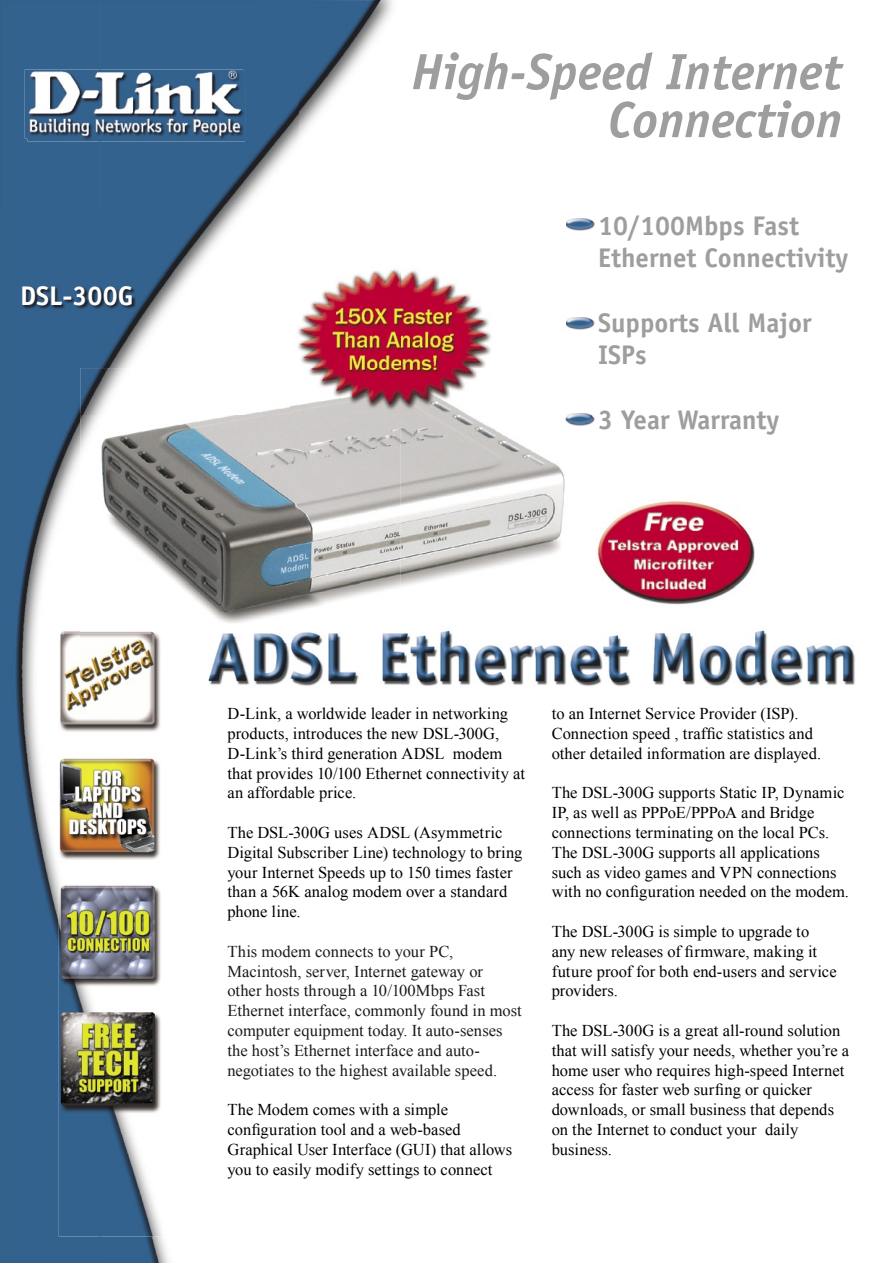
<style>
.page{position:relative;width:893px;height:1263px;background:#fff}
.page>*{position:absolute;margin:0;border:0;box-sizing:border-box;transform-origin:0 0}
.t1{font:italic 700 51px/48px "Officina Sans";color:#9e9e9f;text-align:right}
.t2{font:700 27px/32.4px "Officina Sans";color:#9e9e9f}
.t3{font:700 27px "Officina Sans";color:#fff}
.t4{font:16.5px/19.8px "Times New Roman";letter-spacing:.005em;color:#000}
.t5{font:16.5px/19.8px "Times New Roman";color:#1b1a1a}
</style>
<div class="page">
<img style="left:0;top:0;width:99px;height:1263px">
<img style="left:99px;top:1234px;width:70px;height:29px">
<img style="left:99px;top:0;width:201px;height:368px">
<img style="left:300px;top:0;width:93px;height:137px">
<img style="left:28px;top:71px;width:217px;height:70px">
<img style="left:25px;top:70px;width:218px;height:68px">
<img style="left:28px;top:71px;width:215px;height:67px">
<img style="left:400px;top:417px;width:166px;height:170px">
<img style="left:80px;top:414px;width:320px;height:209px">
<img style="left:80px;top:368px;width:210px;height:46px">
<img style="left:290px;top:256px;width:206px;height:170px">
<img style="left:566px;top:218px;width:29px;height:13px">
<img style="left:566px;top:317px;width:29px;height:13px">
<svg style="left:583px;top:413px;width:12px;height:13px"></svg>
<img style="left:566px;top:413px;width:17px;height:13px">
<img style="left:22px;top:286px;width:115px;height:24px">
<img style="left:208px;top:630px;width:647px;height:56px">
<img style="left:59px;top:620px;width:102px;height:616px">
<img style="left:80px;top:620px;width:81px;height:22px">
<img style="left:597px;top:501px;width:158px;height:104px">
<h2 class="t3" style="left:20px;top:279px;width:115px">DSL-300G</h2>
<h1 class="t1" style="left:411px;top:48px;width:432px">High-Speed Internet<br>Connection</h1>
<h2 class="t2" style="left:598px;top:209px;width:252px">10/100Mbps Fast<br>Ethernet Connectivity</h2>
<h2 class="t2" style="left:598px;top:306px;width:215px">Supports All Major<br>ISPs</h2>
<h2 class="t2" style="left:598px;top:403px;width:183px">3 Year Warranty</h2>
<p class="t4" style="left:227px;top:703px;width:299px">D-Link, a worldwide leader in networking products, introduces the new DSL-300G, D-Link’s third generation ADSL modem that provides 10/100 Ethernet connectivity at an affordable price.</p>
<p class="t4" style="left:227px;top:822px;width:297px">The DSL-300G uses ADSL (Asymmetric Digital Subscriber Line) technology to bring your Internet Speeds up to 150 times faster than a 56K analog modem over a standard phone line.</p>
<p class="t5" style="left:227px;top:941px;width:296px">This modem connects to your PC, Macintosh, server, Internet gateway or<br>other hosts through a 10/100Mbps Fast Ethernet interface, commonly found in most computer equipment today. It auto-senses the host’s Ethernet interface and auto&shy;negotiates to the highest available speed.</p>
<p class="t4" style="left:227px;top:1099px;width:286px">The Modem comes with a simple configuration tool and a web-based Graphical User Interface (GUI) that allows you to easily modify settings to connect</p>
<p class="t4" style="left:552px;top:703px;width:271px">to an Internet Service Provider (ISP).<br>Connection speed , traffic statistics and other detailed information are displayed.</p>
<p class="t4" style="left:552px;top:783px;width:299px">The DSL-300G supports Static IP, Dynamic IP, as well as PPPoE/PPPoA and Bridge connections terminating on the local PCs.<br>The DSL-300G supports all applications such as video games and VPN connections with no configuration needed on the modem.</p>
<p class="t4" style="left:552px;top:921px;width:286px">The DSL-300G is simple to upgrade to any new releases of firmware, making it future proof for both end-users and service providers.</p>
<p class="t4" style="left:552px;top:1020px;width:299px">The DSL-300G is a great all-round solution that will satisfy your needs, whether you’re a home user who requires high-speed Internet access for faster web surfing or quicker downloads, or small business that depends on the Internet to conduct your daily business.</p>
</div>
